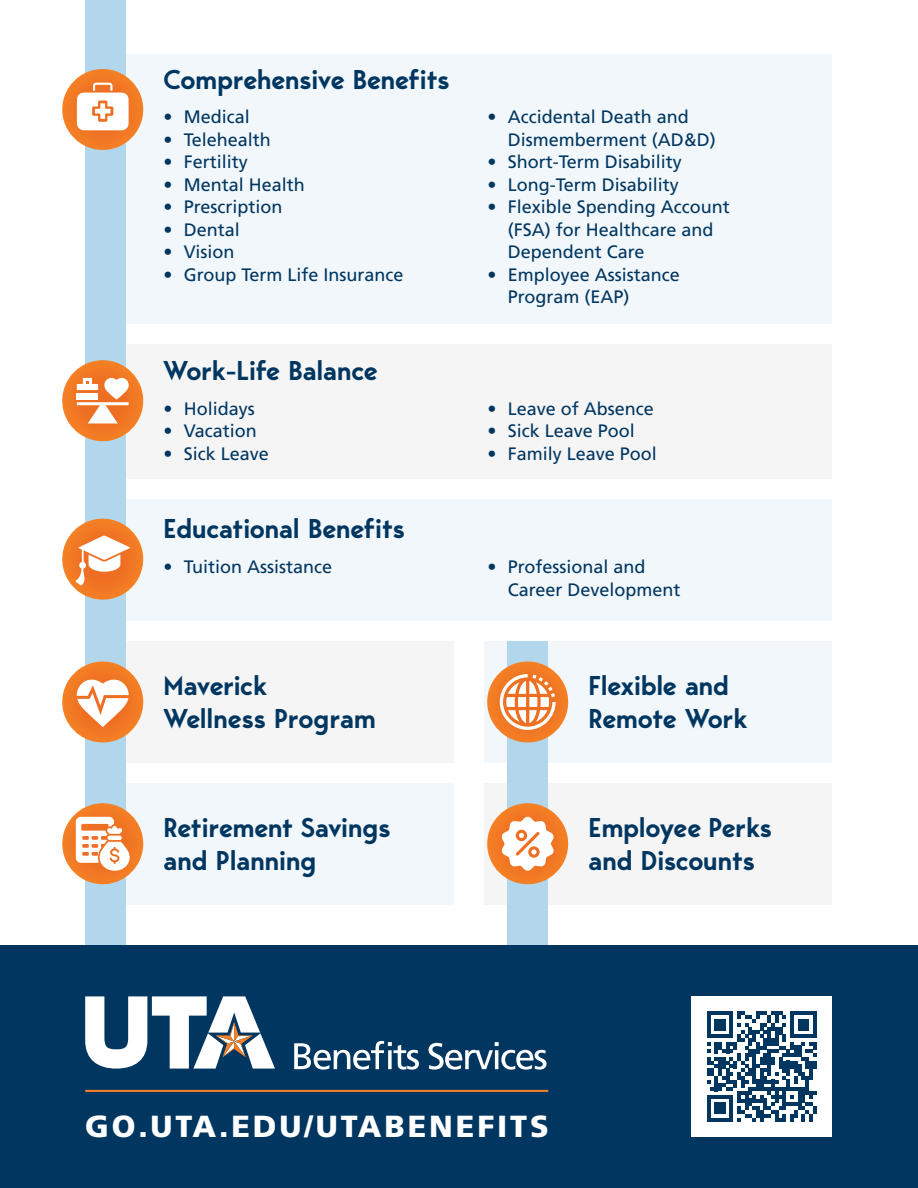
<style>
.page{position:relative;width:918px;height:1188px;background:#fff}
.page>*{position:absolute;margin:0;border:0;box-sizing:border-box;transform-origin:0 0}
.P_Body{font:30.45px "Frutiger LT 75 Blk";letter-spacing:.095em;color:#fff}
.P_Body-2{font:600 27px/33px "Bergen Sans";letter-spacing:-.01em;color:#003660}
.t1{font:18px/22.5px "Frutiger LT 55 Rm";color:#003660}
</style>
<div class="page">
<div style="left:0;top:904px;width:918px;height:284px;background:#003660"></div>
<div style="left:0;top:0;width:918px;height:945px;background:#fff"></div>
<div style="left:484px;top:783px;width:348px;height:121px;background:#f5f5f6"></div>
<div style="left:103px;top:783px;width:351px;height:121px;background:#f2f7fb"></div>
<div style="left:484px;top:641px;width:348px;height:122px;background:#f2f7fb"></div>
<div style="left:103px;top:641px;width:351px;height:122px;background:#f5f5f6"></div>
<div style="left:103px;top:54px;width:729px;height:270px;background:#f2f7fb"></div>
<div style="left:103px;top:500px;width:729px;height:121px;background:#f2f7fb"></div>
<div style="left:103px;top:344px;width:729px;height:135px;background:#f5f5f6"></div>
<div style="left:507px;top:641px;width:41px;height:304px;background:#b2d7ed"></div>
<div style="left:85px;top:0;width:41px;height:945px;background:#b2d7ed"></div>
<svg style="left:62px;top:69px;width:81px;height:81px;background:#f27d29"></svg>
<svg style="left:77px;top:83px;width:52px;height:47px;background:#fad8c2"></svg>
<div style="left:62px;top:519px;width:81px;height:81px;background:#f37c24;border-radius:40px"></div>
<svg style="left:75px;top:535px;width:55px;height:51px"></svg>
<div style="left:62px;top:360px;width:81px;height:81px;background:#f27b24;border-radius:40px"></div>
<svg style="left:77px;top:378px;width:52px;height:45px"></svg>
<div style="left:77px;top:393px;width:21px;height:6px;background:#fff"></div>
<div style="left:487px;top:803px;width:81px;height:81px;background:#f37c24;border-radius:40px"></div>
<svg style="left:502px;top:817px;width:52px;height:54px"></svg>
<svg style="left:62px;top:803px;width:81px;height:81px;background:#f27f2a"></svg>
<svg style="left:76px;top:817px;width:54px;height:54px;background:#f8c6a5"></svg>
<div style="left:487px;top:662px;width:81px;height:80px;background:#f37c24;border-radius:40px"></div>
<svg style="left:500px;top:674px;width:56px;height:56px"></svg>
<div style="left:62px;top:662px;width:81px;height:80px;background:#f27b24;border-radius:40px"></div>
<svg style="left:77px;top:680px;width:52px;height:47px"></svg>
<hr style="left:85px;top:1090px;width:463px;height:2px;background:#f58025">
<div style="left:692px;top:996px;width:140px;height:141px;background:#fff"></div>
<svg style="left:707px;top:1012px;width:110px;height:109px"></svg>
<svg style="left:85px;top:996px;width:190px;height:73px"></svg>
<svg style="left:294px;top:1041px;width:125px;height:29px"></svg>
<svg style="left:429px;top:1042px;width:118px;height:28px"></svg>
<p class="P_Body-2" style="left:164px;top:63px;width:288px">Comprehensive Benefits</p>
<p class="t1" style="left:164px;top:106px;width:88px">• Medical</p>
<p class="t1" style="left:164px;top:128px;width:109px">• Telehealth</p>
<p class="t1" style="left:164px;top:151px;width:86px">• Fertility</p>
<p class="t1" style="left:164px;top:173px;width:143px">• Mental Health</p>
<p class="t1" style="left:164px;top:196px;width:120px">• Prescription</p>
<p class="t1" style="left:164px;top:218px;width:78px">• Dental</p>
<p class="t1" style="left:164px;top:241px;width:72px">• Vision</p>
<p class="t1" style="left:164px;top:263px;width:241px">• Group Term Life Insurance</p>
<p class="P_Body-2" style="left:164px;top:354px;width:216px">Work-Life Balance</p>
<p class="t1" style="left:164px;top:397px;width:93px">• Holidays</p>
<p class="t1" style="left:164px;top:420px;width:95px">• Vacation</p>
<p class="t1" style="left:164px;top:442px;width:107px">• Sick Leave</p>
<p class="t1" style="left:508px;top:106px;width:210px;text-indent:-20px">• Accidental Death and<br>Dismemberment (AD&amp;D)</p>
<p class="t1" style="left:488px;top:151px;width:196px">• Short-Term Disability</p>
<p class="t1" style="left:488px;top:173px;width:193px">• Long-Term Disability</p>
<p class="t1" style="left:508px;top:196px;width:224px;text-indent:-20px">• Flexible Spending Account (FSA) for Healthcare and<br>Dependent Care</p>
<p class="t1" style="left:508px;top:263px;width:174px;text-indent:-20px">• Employee Assistance<br>Program (EAP)</p>
<p class="t1" style="left:488px;top:397px;width:168px">• Leave of Absence</p>
<p class="t1" style="left:488px;top:420px;width:149px">• Sick Leave Pool</p>
<p class="t1" style="left:488px;top:442px;width:171px">• Family Leave Pool</p>
<p class="P_Body-2" style="left:164px;top:512px;width:243px">Educational Benefits</p>
<p class="t1" style="left:164px;top:556px;width:170px">• Tuition Assistance</p>
<p class="t1" style="left:508px;top:556px;width:174px;text-indent:-20px">• Professional and<br>Career Development</p>
<p class="P_Body-2" style="left:164px;top:669px;width:214px">Maverick<br>Wellness Program</p>
<p class="P_Body-2" style="left:164px;top:811px;width:229px">Retirement Savings and Planning</p>
<p class="P_Body-2" style="left:588px;top:669px;width:160px">Flexible and<br>Remote Work</p>
<p class="P_Body-2" style="left:588px;top:811px;width:185px">Employee Perks and Discounts</p>
<p class="P_Body" style="left:85px;top:1108px;width:465px">GO.UTA.EDU/UTABENEFITS</p>
</div>
